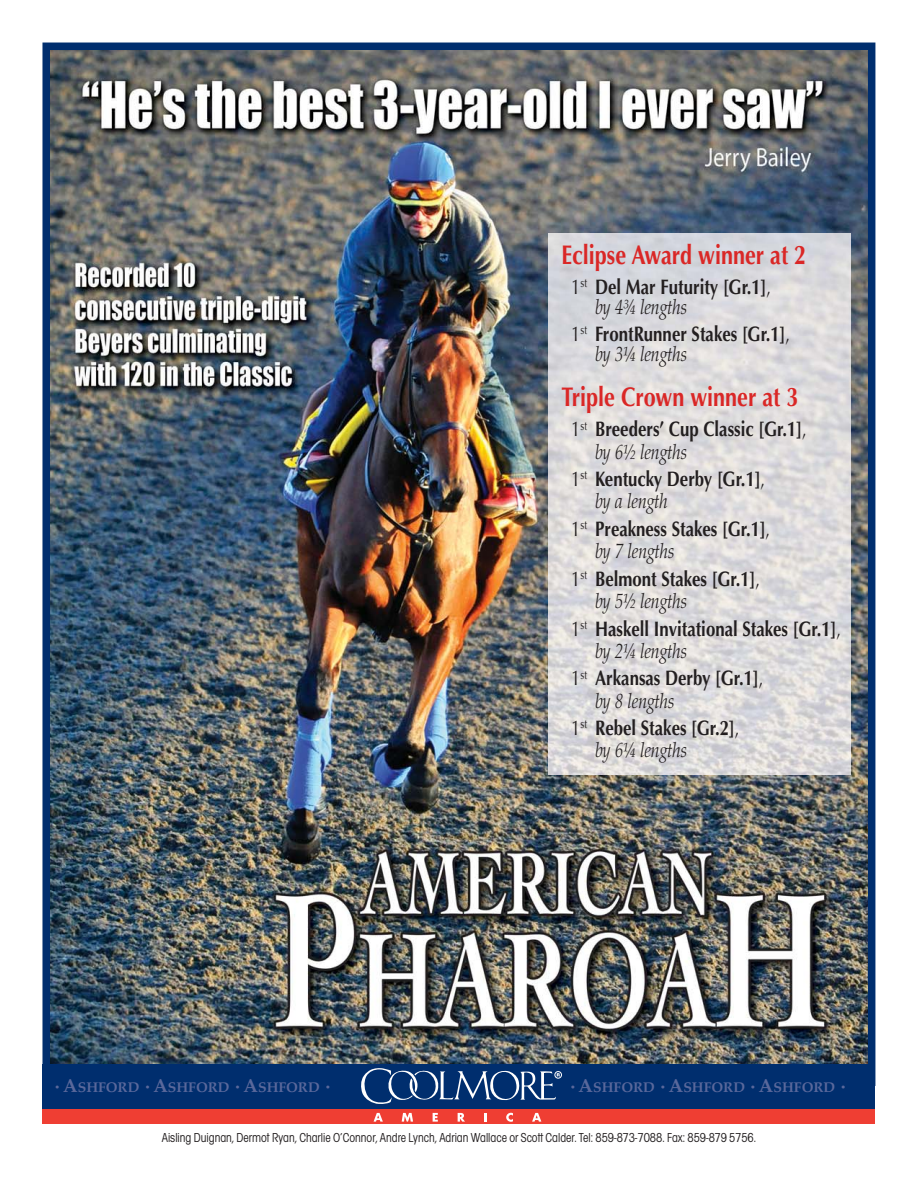
<style>
.page{position:relative;width:918px;height:1188px;background:#fff}
.page>*{position:absolute;margin:0;border:0;box-sizing:border-box;transform-origin:0 0}
.t1{font:700 27px "Optima";color:#da2726;scale:.8 1}
.t2{font:700 21px "Optima";color:#231f20;scale:.8 1}
.t3{font:italic 300 21px "Palatino";color:#231f20;scale:.8 1}
.t4{font:700 14.1px "Palatino";color:#5a689b}
.t5{font:condensed 13.5px "Avant Garde Gothic Itc T";color:#231f20;scale:.92 1}
.s1{font-weight:400}
.s2{font-size:10.5px}
.s3{font-size:18.75px}
</style>
<div class="page">
<img style="left:51px;top:52px;width:815px;height:1013px">
<div style="left:42px;top:43px;width:833px;height:1043px;border:8px solid #002e6e"></div>
<div style="left:42px;top:1065px;width:833px;height:45px;background:#002e6e"></div>
<div style="left:42px;top:1110px;width:833px;height:14px;background:#ef3e33"></div>
<svg style="left:374px;top:1113px;width:9px;height:9px"></svg>
<svg style="left:402px;top:1113px;width:11px;height:9px"></svg>
<svg style="left:433px;top:1113px;width:5px;height:9px"></svg>
<svg style="left:458px;top:1113px;width:7px;height:9px"></svg>
<svg style="left:484px;top:1113px;width:3px;height:9px"></svg>
<svg style="left:506px;top:1113px;width:7px;height:9px"></svg>
<svg style="left:532px;top:1113px;width:9px;height:9px"></svg>
<div style="left:555px;top:1071px;width:7px;height:8px;border:1px solid #fff;border-radius:50%"></div>
<svg style="left:361px;top:1068px;width:199px;height:36px"></svg>
<img style="left:549px;top:233px;width:301px;height:541px">
<p class="t1" style="left:561px;top:244px;width:308px">Eclipse Award winner at 2</p>
<p class="t2" style="left:571px;top:278px;width:252px"><span class="s1">1</span><sup>st</sup> Del Mar Futurity [Gr.1]<span class="s1">,</span></p>
<p class="t3" style="left:595px;top:299px;width:116px">by 4¾ lengths</p>
<p class="t2" style="left:571px;top:325px;width:275px"><span class="s1">1</span><sup>st</sup> FrontRunner Stakes [Gr.1]<span class="s1">,</span></p>
<p class="t3" style="left:595px;top:346px;width:116px">by 3¼ lengths</p>
<p class="t1" style="left:561px;top:385px;width:298px">Triple Crown winner at 3</p>
<p class="t2" style="left:571px;top:421px;width:296px"><span class="s1">1</span><sup>st</sup> Breeders’ Cup Classic [Gr.1]<span class="s1">,</span></p>
<p class="t3" style="left:595px;top:443px;width:116px">by 6½ lengths</p>
<p class="t2" style="left:571px;top:470px;width:244px"><span class="s1">1</span><sup>st</sup> Kentucky Derby [Gr.1]<span class="s1">,</span></p>
<p class="t3" style="left:595px;top:493px;width:92px">by a length</p>
<p class="t2" style="left:571px;top:520px;width:250px"><span class="s1">1</span><sup>st</sup> Preakness Stakes [Gr.1]<span class="s1">,</span></p>
<p class="t3" style="left:595px;top:543px;width:101px">by 7 lengths</p>
<p class="t2" style="left:571px;top:570px;width:238px"><span class="s1">1</span><sup>st</sup> Belmont Stakes [Gr.1]<span class="s1">,</span></p>
<p class="t3" style="left:595px;top:593px;width:116px">by 5½ lengths</p>
<p class="t2" style="left:571px;top:620px;width:339px"><span class="s1">1</span><sup>st</sup> Haskell Invitational Stakes [Gr.1]<span class="s1">,</span></p>
<p class="t3" style="left:595px;top:643px;width:116px">by 2¼ lengths</p>
<p class="t2" style="left:571px;top:670px;width:242px"><span class="s1">1</span><sup>st</sup> Arkansas Derby [Gr.1]<span class="s1">,</span></p>
<p class="t3" style="left:595px;top:692px;width:101px">by 8 lengths</p>
<p class="t2" style="left:571px;top:719px;width:212px"><span class="s1">1</span><sup>st</sup> Rebel Stakes [Gr.2]<span class="s1">,</span></p>
<p class="t3" style="left:595px;top:742px;width:116px">by 6¼ lengths</p>
<p class="t4" style="left:54px;top:1082px;width:278px"><span class="s2">•</span> <span class="s3">A</span>SHFORD <span class="s2">•</span> <span class="s3">A</span>SHFORD <span class="s2">•</span> <span class="s3">A</span>SHFORD <span class="s2">•</span></p>
<p class="t4" style="left:570px;top:1082px;width:278px"><span class="s2">•</span> <span class="s3">A</span>SHFORD <span class="s2">•</span> <span class="s3">A</span>SHFORD <span class="s2">•</span> <span class="s3">A</span>SHFORD <span class="s2">•</span></p>
<p class="t5" style="left:162px;top:1132px;width:648px">Aisling Duignan, Dermot Ryan, Charlie O’Connor, Andre Lynch, Adrian Wallace or Scott Calder. Tel: 859-873-7088. Fax: 859-879 5756.</p>
</div>
